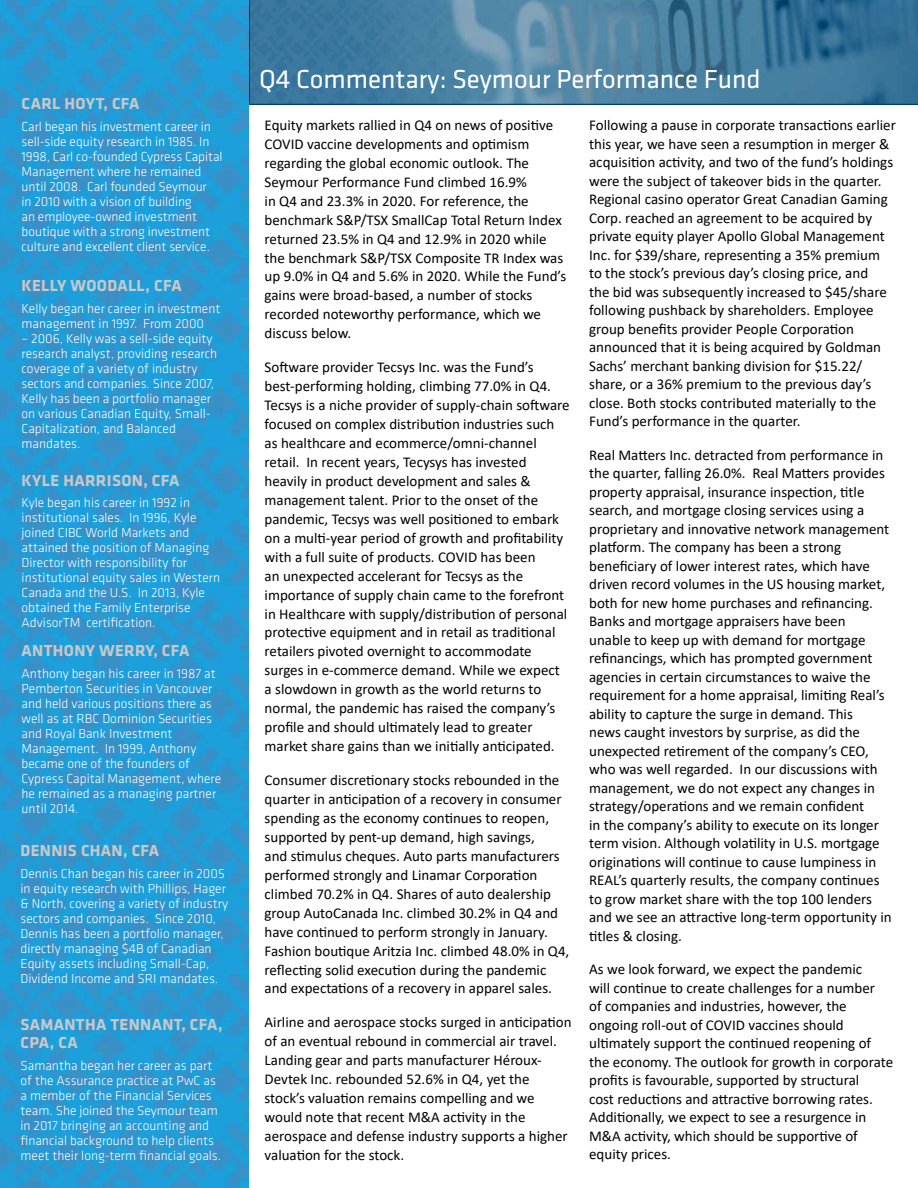
<style>
.page{position:relative;width:918px;height:1188px;background:#fff}
.page>*{position:absolute;margin:0;border:0;box-sizing:border-box;transform-origin:0 0}
.t1{font:27px "Klavika";color:#fff}
.t2{font:700 16.5px/18.1px "Klavika";letter-spacing:.02em;color:#c7c8ca}
.t3{font:15px/18.5px "Calibri";color:#000}
.t4{font:300 13.5px/15px "Klavika";color:#fff}
</style>
<div class="page">
<svg style="left:0;top:0;width:249px;height:1188px;background:#2898d2"></svg>
<img style="left:251px;top:0;width:667px;height:104px">
<p class="t2" style="left:22px;top:95px;width:119px">CARL HOYT, CFA</p>
<p class="t4" style="left:22px;top:119px;width:202px">Carl began his investment career in sell-side equity research in 1985. In 1998, Carl co-founded Cypress Capital Management where he remained until 2008. Carl founded Seymour<br>in 2010 with a vision of building<br>an employee-owned investment boutique with a strong investment culture and excellent client service.</p>
<p class="t2" style="left:22px;top:277px;width:162px">KELLY WOODALL, CFA</p>
<p class="t4" style="left:22px;top:301px;width:200px">Kelly began her career in investment management in 1997. From 2000</p>
<p class="t4" style="left:22px;top:331px;width:197px">– 2006, Kelly was a sell-side equity research analyst, providing research coverage of a variety of industry sectors and companies. Since 2007,<br>Kelly has been a portfolio manager on various Canadian Equity, Small-<br>Capitalization, and Balanced mandates.</p>
<p class="t2" style="left:22px;top:471px;width:159px">KYLE HARRISON, CFA</p>
<p class="t4" style="left:22px;top:495px;width:200px">Kyle began his career in 1992 in institutional sales. In 1996, Kyle joined CIBC World Markets and attained the position of Managing<br>Director with responsibility for institutional equity sales in Western<br>Canada and the U.S. In 2013, Kyle obtained the Family Enterprise<br>AdvisorTM certification.</p>
<p class="t2" style="left:22px;top:642px;width:169px">ANTHONY WERRY, CFA</p>
<p class="t4" style="left:22px;top:666px;width:201px">Anthony began his career in 1987 at<br>Pemberton Securities in Vancouver and held various positions there as well as at RBC Dominion Securities and Royal Bank Investment<br>Management. In 1999, Anthony became one of the founders of<br>Cypress Capital Management, where he remained as a managing partner until 2014.</p>
<p class="t2" style="left:21px;top:842px;width:140px">DENNIS CHAN, CFA</p>
<p class="t4" style="left:21px;top:866px;width:209px">Dennis Chan began his career in 2005 in equity research with Phillips, Hager &amp; North, covering a variety of industry sectors and companies. Since 2010, Dennis has been a portfolio manager, directly managing $4B of Canadian Equity assets including Small-Cap, Dividend Income and SRI mandates.</p>
<p class="t2" style="left:21px;top:1016px;width:204px">SAMANTHA TENNANT, CFA,<br>CPA, CA</p>
<p class="t4" style="left:21px;top:1058px;width:202px">Samantha began her career as part of the Assurance practice at PwC as a member of the Financial Services team. She joined the Seymour team in 2017 bringing an accounting and financial background to help clients meet their long-term financial goals.</p>
<h1 class="t1" style="left:259px;top:64px;width:503px">Q4 Commentary: Seymour Performance Fund</h1>
<p class="t3" style="left:265px;top:115px;width:303px;line-height:18.9px">Equity markets rallied in Q4 on news of positive COVID vaccine developments and optimism regarding the global economic outlook. The Seymour Performance Fund climbed 16.9%<br>in Q4 and 23.3% in 2020. For reference, the benchmark S&amp;P/TSX SmallCap Total Return Index returned 23.5% in Q4 and 12.9% in 2020 while the benchmark S&amp;P/TSX Composite TR Index was up 9.0% in Q4 and 5.6% in 2020. While the Fund’s gains were broad-based, a number of stocks recorded noteworthy performance, which we discuss below.</p>
<p class="t3" style="left:265px;top:357px;width:307px;line-height:18.9px">Software provider Tecsys Inc. was the Fund’s best-performing holding, climbing 77.0% in Q4.<br>Tecsys is a niche provider of supply-chain software focused on complex distribution industries such as healthcare and ecommerce/omni-channel retail. In recent years, Tecysys has invested heavily in product development and sales &amp; management talent. Prior to the onset of the pandemic, Tecsys was well positioned to embark on a multi-year period of growth and profitability with a full suite of products. COVID has been<br>an unexpected accelerant for Tecsys as the importance of supply chain came to the forefront in Healthcare with supply/distribution of personal protective equipment and in retail as traditional retailers pivoted overnight to accommodate surges in e-commerce demand. While we expect a slowdown in growth as the world returns to normal, the pandemic has raised the company’s profile and should ultimately lead to greater market share gains than we initially anticipated.</p>
<p class="t3" style="left:265px;top:770px;width:306px;line-height:18.9px">Consumer discretionary stocks rebounded in the quarter in anticipation of a recovery in consumer spending as the economy continues to reopen, supported by pent-up demand, high savings,<br>and stimulus cheques. Auto parts manufacturers performed strongly and Linamar Corporation climbed 70.2% in Q4. Shares of auto dealership group AutoCanada Inc. climbed 30.2% in Q4 and have continued to perform strongly in January.<br>Fashion boutique Aritzia Inc. climbed 48.0% in Q4, reflecting solid execution during the pandemic and expectations of a recovery in apparel sales.</p>
<p class="t3" style="left:265px;top:1013px;width:309px;line-height:18.9px">Airline and aerospace stocks surged in anticipation of an eventual rebound in commercial air travel.<br>Landing gear and parts manufacturer Héroux-Devtek Inc. rebounded 52.6% in Q4, yet the stock’s valuation remains compelling and we would note that recent M&amp;A activity in the aerospace and defense industry supports a higher valuation for the stock.</p>
<p class="t3" style="left:589px;top:116px;width:308px">Following a pause in corporate transactions earlier this year, we have seen a resumption in merger &amp; acquisition activity, and two of the fund’s holdings were the subject of takeover bids in the quarter.<br>Regional casino operator Great Canadian Gaming Corp. reached an agreement to be acquired by private equity player Apollo Global Management Inc. for $39/share, representing a 35% premium to the stock’s previous day’s closing price, and<br>the bid was subsequently increased to $45/share following pushback by shareholders. Employee group benefits provider People Corporation announced that it is being acquired by Goldman Sachs’ merchant banking division for $15.22/ share, or a 36% premium to the previous day’s close. Both stocks contributed materially to the Fund’s performance in the quarter.</p>
<p class="t3" style="left:589px;top:445px;width:304px">Real Matters Inc. detracted from performance in the quarter, falling 26.0%. Real Matters provides property appraisal, insurance inspection, title search, and mortgage closing services using a proprietary and innovative network management platform. The company has been a strong beneficiary of lower interest rates, which have driven record volumes in the US housing market, both for new home purchases and refinancing.<br>Banks and mortgage appraisers have been<br>unable to keep up with demand for mortgage refinancings, which has prompted government agencies in certain circumstances to waive the requirement for a home appraisal, limiting Real’s ability to capture the surge in demand. This<br>news caught investors by surprise, as did the unexpected retirement of the company’s CEO, who was well regarded. In our discussions with management, we do not expect any changes in strategy/operations and we remain confident<br>in the company’s ability to execute on its longer term vision. Although volatility in U.S. mortgage originations will continue to cause lumpiness in REAL’s quarterly results, the company continues to grow market share with the top 100 lenders and we see an attractive long-term opportunity in titles &amp; closing.</p>
<p class="t3" style="left:589px;top:960px;width:306px">As we look forward, we expect the pandemic<br>will continue to create challenges for a number<br>of companies and industries, however, the ongoing roll-out of COVID vaccines should ultimately support the continued reopening of the economy. The outlook for growth in corporate profits is favourable, supported by structural<br>cost reductions and attractive borrowing rates.<br>Additionally, we expect to see a resurgence in M&amp;A activity, which should be supportive of equity prices.</p>
</div>
